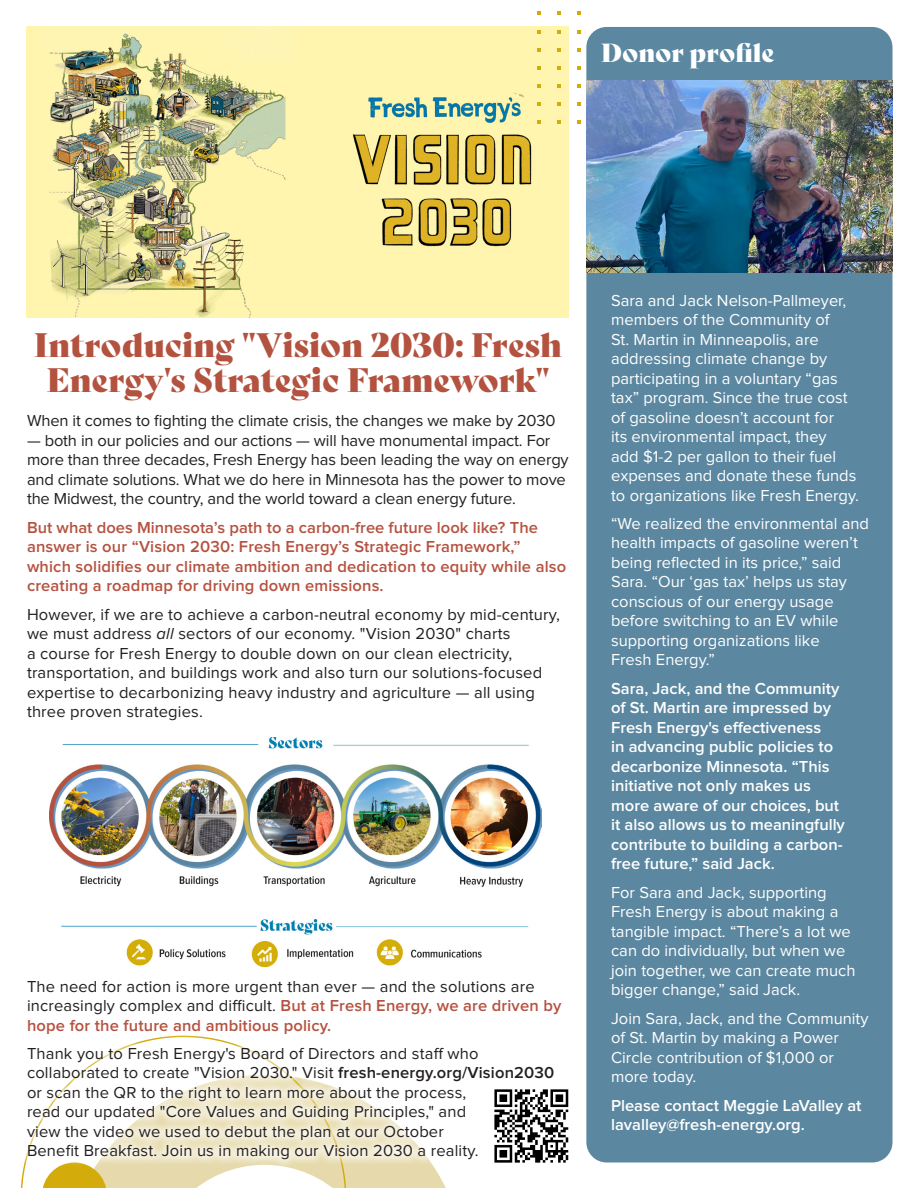
<style>
.page{position:relative;width:918px;height:1188px;background:#fff}
.page>*{position:absolute;margin:0;border:0;box-sizing:border-box;transform-origin:0 0}
.Headline{font:33px/34.5px "Bely Display";color:#b45240;text-align:center}
.Headline-2{font:25.5px "Bely Display";color:#fff}
.ED_Letter_Body_Copy{font:16.5px/19.5px "Proxima Nova";letter-spacing:.01em;color:#231f20}
.ED_Letter_Body_Copy-2{font:16.5px/19.5px "Proxima Nova";color:#fff}
.ED_Letter_Body_Copy-3{font:600 16.5px/19.5px "Proxima Nova";color:#fff}
.ED_Letter_Body_Copy-4{font:16.5px/19.5px "Proxima Nova";letter-spacing:-.01em;color:#231f20}
.ED_Letter_Body_Copy-5{font:600 16.5px/19.5px "Proxima Nova";letter-spacing:.01em;color:#b55240}
.s1{font-style:italic}
.s2{font-weight:600;color:#b55240}
.s3{font-weight:600}
</style>
<div class="page">
<div style="left:346px;top:1170px;width:100px;height:18px;background:#e6daac"></div>
<svg style="left:21px;top:1170px;width:325px;height:18px;fill:#e6daac"></svg>
<svg style="left:42px;top:1170px;width:65px;height:18px"></svg>
<div style="left:586px;top:27px;width:307px;height:1136px;background:#5b87a0;border-radius:20px"></div>
<img style="left:586px;top:80px;width:306px;height:192px">
<img style="left:26px;top:27px;width:543px;height:290px">
<div style="left:18px;top:970px;width:553px;height:200px;background:#fff;opacity:.71"></div>
<img style="left:491px;top:1086px;width:80px;height:80px">
<img style="left:50px;top:737px;width:491px;height:229px">
<p class="Headline-2" style="left:601px;top:32px;width:175px">Donor profile</p>
<p class="Headline" style="left:34px;top:325px;width:530px">Introducing "Vision 2030: Fresh<br>Energy's Strategic Framework"</p>
<p class="ED_Letter_Body_Copy-4" style="left:27px;top:412px;width:530px">When it comes to fighting the climate crisis, the changes we make by 2030</p>
<p class="ED_Letter_Body_Copy-4" style="left:27px;top:431px;width:543px">— both in our policies and our actions — will have monumental impact. For more than three decades, Fresh Energy has been leading the way on energy and climate solutions. What we do here in Minnesota has the power to move the Midwest, the country, and the world toward a clean energy future.</p>
<p class="ED_Letter_Body_Copy-5" style="left:27px;top:518px;width:541px">But what does Minnesota’s path to a carbon-free future look like? The answer is our “Vision 2030: Fresh Energy’s Strategic Framework,” which solidifies our climate ambition and dedication to equity while also creating a roadmap for driving down emissions.</p>
<p class="ED_Letter_Body_Copy" style="left:27px;top:605px;width:534px">However, if we are to achieve a carbon-neutral economy by mid-century, we must address <span class="s1">all</span> sectors of our economy. "Vision 2030" charts<br>a course for Fresh Energy to double down on our clean electricity, transportation, and buildings work and also turn our solutions-focused expertise to decarbonizing heavy industry and agriculture — all using three proven strategies.</p>
<p class="ED_Letter_Body_Copy" style="left:27px;top:977px;width:536px">The need for action is more urgent than ever — and the solutions are increasingly complex and difficult. <span class="s2">But at Fresh Energy, we are driven by hope for the future and ambitious policy.</span></p>
<p class="ED_Letter_Body_Copy" style="left:27px;top:1044px;width:529px">Thank you to Fresh Energy's Board of Directors and staff who collaborated to create "Vision 2030." Visit <span class="s3">fresh-energy.org/Vision2030 </span>or scan the QR to the right to learn more about the process,<br>read our updated "Core Values and Guiding Principles," and<br>view the video we used to debut the plan at our October<br>Benefit Breakfast. Join us in making our Vision 2030 a reality.</p>
<p class="ED_Letter_Body_Copy-2" style="left:611px;top:291px;width:249px">Sara and Jack Nelson-Pallmeyer, members of the Community of<br>St. Martin in Minneapolis, are addressing climate change by participating in a voluntary “gas tax” program. Since the true cost of gasoline doesn’t account for<br>its environmental impact, they<br>add $1-2 per gallon to their fuel expenses and donate these funds to organizations like Fresh Energy.</p>
<p class="ED_Letter_Body_Copy-2" style="left:611px;top:514px;width:259px">“We realized the environmental and health impacts of gasoline weren’t being reflected in its price,” said<br>Sara. “Our ‘gas tax’ helps us stay conscious of our energy usage before switching to an EV while supporting organizations like<br>Fresh Energy.”</p>
<p class="ED_Letter_Body_Copy-3" style="left:611px;top:679px;width:235px">Sara, Jack, and the Community of St. Martin are impressed by<br>Fresh Energy's effectiveness<br>in advancing public policies to decarbonize Minnesota. “This initiative not only makes us more aware of our choices, but it also allows us to meaningfully contribute to building a carbon&shy;free future,” said Jack.</p>
<p class="ED_Letter_Body_Copy-2" style="left:611px;top:883px;width:246px">For Sara and Jack, supporting<br>Fresh Energy is about making a tangible impact. “There’s a lot we can do individually, but when we join together, we can create much bigger change,” said Jack.</p>
<p class="ED_Letter_Body_Copy-2" style="left:611px;top:1009px;width:259px">Join Sara, Jack, and the Community of St. Martin by making a Power<br>Circle contribution of $1,000 or more today.</p>
<p class="ED_Letter_Body_Copy-3" style="left:611px;top:1096px;width:252px">Please contact Meggie LaValley at lavalley@fresh-energy.org.</p>
</div>
